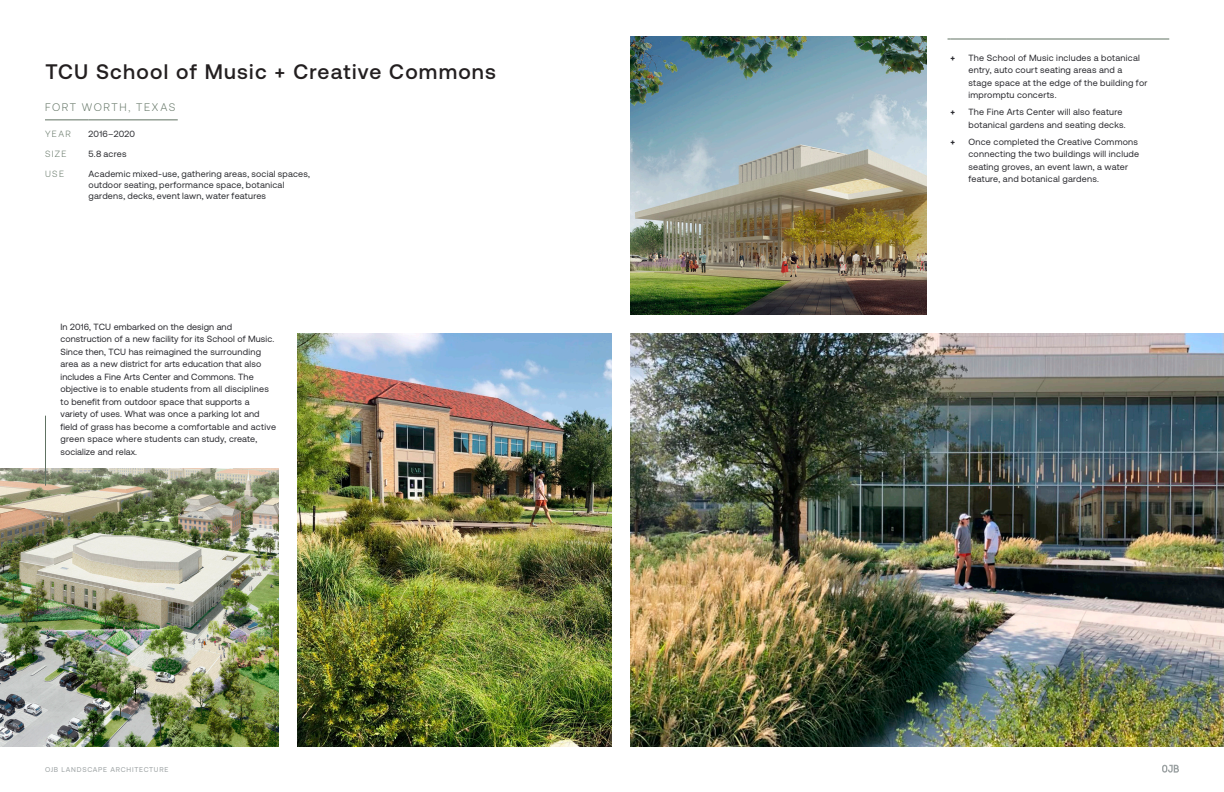
<style>
.page{position:relative;width:1224px;height:792px;background:#fff}
.page>*{position:absolute;margin:0;border:0;box-sizing:border-box;transform-origin:0 0}
.t1{font:500 21px "Aeonik";letter-spacing:.06em;color:#231f20}
.t2{font:300 11px "Aeonik";letter-spacing:.145em;color:#607262}
.t3{font:9px/12.5px "Aeonik";letter-spacing:.02em;color:#29292e}
.t4{font:9px/11px "Aeonik";letter-spacing:.025em;color:#2a2b2f}
.t5{font:300 9px "Aeonik";letter-spacing:.155em;color:#607262}
.t6{font:700 9px "Aeonik";color:#29292e}
.t7{font:7px "Aeonik";letter-spacing:.11em;color:#9ca2a3}
</style>
<div class="page">
<hr style="left:45px;top:119px;width:44px;height:1px;background:#607262">
<hr style="left:89px;top:119px;width:89px;height:1px;background:#607262">
<img style="left:630px;top:36px;width:297px;height:279px">
<img style="left:0;top:468px;width:279px;height:279px">
<hr style="left:951px;top:38px;width:56px;height:1px;background:#607262">
<hr style="left:1007px;top:38px;width:162px;height:1px;background:#607262">
<img style="left:297px;top:333px;width:315px;height:414px">
<img style="left:630px;top:333px;width:594px;height:414px">
<hr style="left:45px;top:416px;width:1px;height:70px;background:#607262">
<svg style="left:1162px;top:765px;width:17px;height:8px"></svg>
<h1 class="t1" style="left:45px;top:64px;width:452px">TCU School of Music + Creative Commons</h1>
<p class="t2" style="left:45px;top:103px;width:132px">FORT WORTH, TEXAS</p>
<p class="t5" style="left:45px;top:131px;width:27px">YEAR</p>
<p class="t5" style="left:45px;top:151px;width:23px">SIZE</p>
<p class="t5" style="left:45px;top:171px;width:20px">USE</p>
<p class="t4" style="left:89px;top:129px;width:48px">2016–2020</p>
<p class="t4" style="left:89px;top:149px;width:39px">5.8 acres</p>
<p class="t4" style="left:89px;top:169px;width:223px">Academic mixed-use, gathering areas, social spaces, outdoor seating, performance space, botanical gardens, decks, event lawn, water features</p>
<p class="t3" style="left:60px;top:320px;width:217px">In 2016, TCU embarked on the design and construction of a new facility for its School of Music.<br>Since then, TCU has reimagined the surrounding area as a new district for arts education that also includes a Fine Arts Center and Commons. The objective is to enable students from all disciplines to benefit from outdoor space that supports a variety of uses. What was once a parking lot and field of grass has become a comfortable and active green space where students can study, create, socialize and relax.</p>
<p class="t7" style="left:45px;top:766px;width:125px">OJB LANDSCAPE ARCHITECTURE</p>
<p class="t6" style="left:951px;top:54px;width:6px">+</p>
<p class="t3" style="left:969px;top:52px;width:180px">The School of Music includes a botanical entry, auto court seating areas and a stage space at the edge of the building for impromptu concerts.</p>
<p class="t6" style="left:951px;top:109px;width:6px">+</p>
<p class="t3" style="left:969px;top:107px;width:159px">The Fine Arts Center will also feature botanical gardens and seating decks.</p>
<p class="t6" style="left:951px;top:138px;width:6px">+</p>
<p class="t3" style="left:969px;top:136px;width:172px">Once completed the Creative Commons connecting the two buildings will include seating groves, an event lawn, a water feature, and botanical gardens.</p>
</div>
